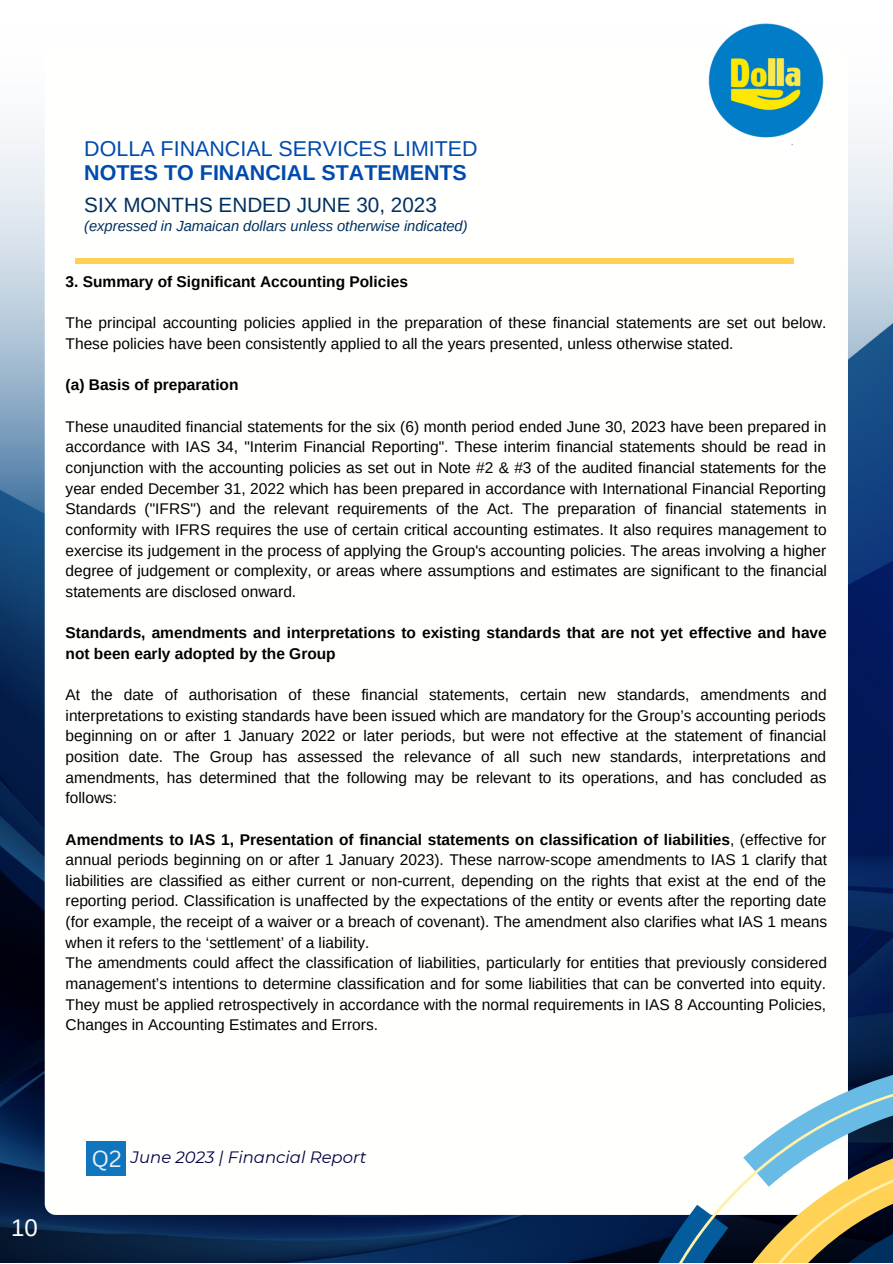
<style>
.page{position:relative;width:893px;height:1264px;background:#fff}
.page>*{position:absolute;margin:0;border:0;box-sizing:border-box;transform-origin:0 0}
.t1{font:24px "Arimo";color:#fffffe}
.t2{font:22.65px "Canva Sans";color:#eaeff4}
.t3{font:21.45px "Arimo";color:#004aad}
.t4{font:700 21.45px "Arimo";color:#004aad}
.t5{font:20.7px "Arimo";color:#003060}
.t6{font:18px "Canva Sans";color:#eaeff4}
.t7{font:italic 16.5px "Montserrat";color:#020043}
.t8{font:15.45px/20.7px "Arimo";color:#000;text-align:justify}
.t9{font:700 15.45px/20.7px "Arimo";color:#000}
.t10{font:italic 14.7px "Arimo";color:#003060}
.s1{font-weight:700}
</style>
<div class="page">
<img style="left:0;top:122px;width:892px;height:1140px">
<div style="left:45px;top:47px;width:802px;height:1167px;background:#fffffe;border-radius:11px"></div>
<svg style="left:611px;top:1062px;width:281px;height:200px"></svg>
<svg style="left:629px;top:1080px;width:263px;height:182px"></svg>
<div style="left:76px;top:258px;width:718px;height:5px;background:#ffd155"></div>
<div style="left:87px;top:1140px;width:39px;height:35px;background:#0f75bd"></div>
<img style="left:708px;top:23px;width:144px;height:122px">
<p class="t3" style="left:84px;top:136px;width:395px">DOLLA FINANCIAL SERVICES LIMITED</p>
<p class="t4" style="left:84px;top:161px;width:384px">NOTES TO FINANCIAL STATEMENTS</p>
<p class="t10" style="left:84px;top:218px;width:385px">(expressed in Jamaican dollars unless otherwise indicated)</p>
<p class="t5" style="left:84px;top:193px;width:354px">SIX MONTHS ENDED JUNE 30, 2023</p>
<p class="t9" style="left:66px;top:271px;width:344px">3. Summary of Significant Accounting Policies</p>
<p class="t8" style="left:66px;top:313px;width:762px">The principal accounting policies applied in the preparation of these financial statements are set out below.<br>These policies have been consistently applied to all the years presented, unless otherwise stated.</p>
<p class="t9" style="left:66px;top:374px;width:174px">(a) Basis of preparation</p>
<p class="t8" style="left:66px;top:416px;width:763px">These unaudited financial statements for the six (6) month period ended June 30, 2023 have been prepared in accordance with IAS 34, "Interim Financial Reporting". These interim financial statements should be read in conjunction with the accounting policies as set out in Note #2 &amp; #3 of the audited financial statements for the year ended December 31, 2022 which has been prepared in accordance with International Financial Reporting Standards ("IFRS") and the relevant requirements of the Act. The preparation of financial statements in conformity with IFRS requires the use of certain critical accounting estimates. It also requires management to exercise its judgement in the process of applying the Group's accounting policies. The areas involving a higher degree of judgement or complexity, or areas where assumptions and estimates are significant to the financial statements are disclosed onward.</p>
<p class="t9" style="left:66px;top:622px;width:762px">Standards, amendments and interpretations to existing standards that are not yet effective and have not been early adopted by the Group</p>
<p class="t8" style="left:66px;top:684px;width:762px">At the date of authorisation of these financial statements, certain new standards, amendments and interpretations to existing standards have been issued which are mandatory for the Group’s accounting periods beginning on or after 1 January 2022 or later periods, but were not effective at the statement of financial position date. The Group has assessed the relevance of all such new standards, interpretations and amendments, has determined that the following may be relevant to its operations, and has concluded as follows:</p>
<p class="t8" style="left:66px;top:828px;width:763px"><span class="s1">Amendments to IAS 1, Presentation of financial statements on classification of liabilities</span>, (effective for annual periods beginning on or after 1 January 2023). These narrow-scope amendments to IAS 1 clarify that liabilities are classified as either current or non-current, depending on the rights that exist at the end of the reporting period. Classification is unaffected by the expectations of the entity or events after the reporting date (for example, the receipt of a waiver or a breach of covenant). The amendment also clarifies what IAS 1 means when it refers to the ‘settlement’ of a liability.</p>
<p class="t8" style="left:66px;top:952px;width:763px">The amendments could affect the classification of liabilities, particularly for entities that previously considered management’s intentions to determine classification and for some liabilities that can be converted into equity.<br>They must be applied retrospectively in accordance with the normal requirements in IAS 8 Accounting Policies, Changes in Accounting Estimates and Errors.</p>
<p class="t1" style="left:11px;top:1214px;width:28px">10</p>
<p class="t2" style="left:91px;top:1142px;width:32px">Q2</p>
<p class="t7" style="left:131px;top:1147px;width:237px">June 2023 | Financial Report</p>
<p class="t6" style="left:90px;top:1149px;width:25px">Q2</p>
</div>
